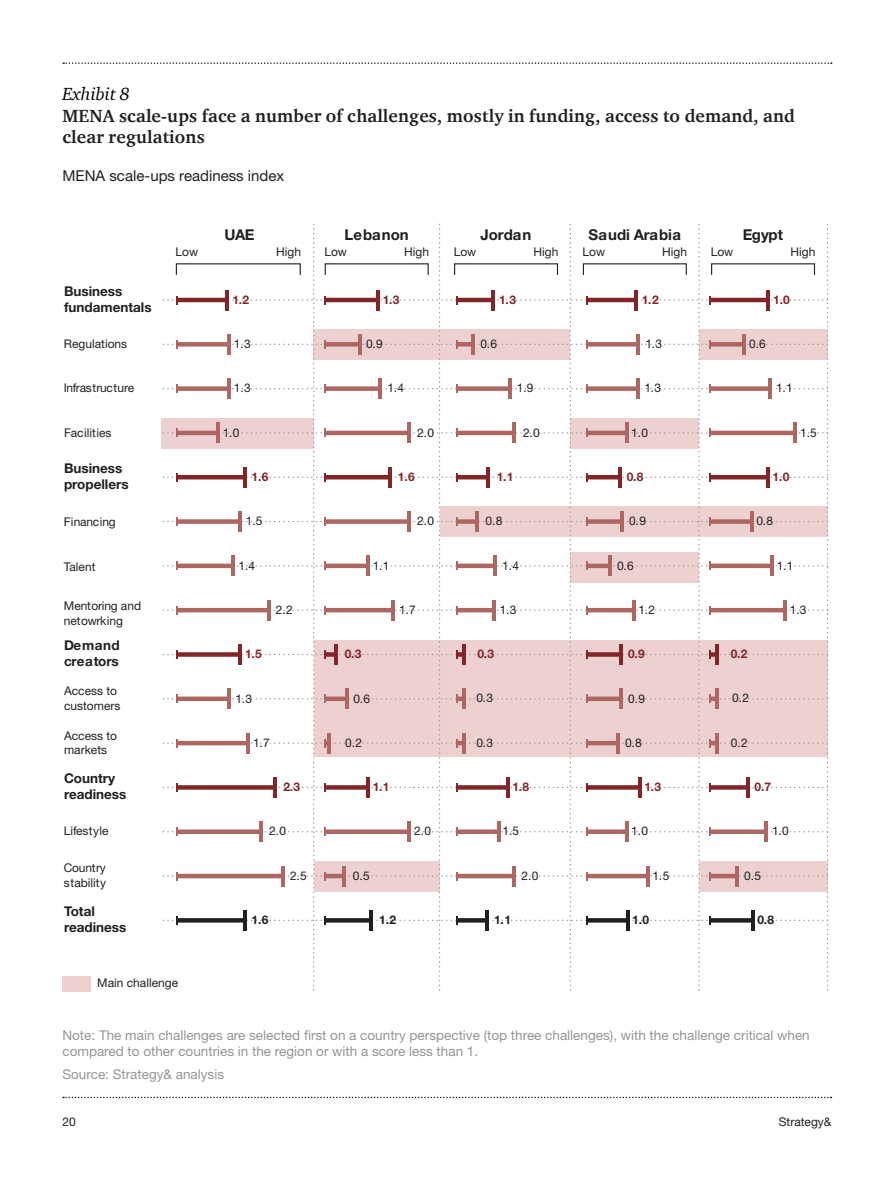
<style>
.page{position:relative;width:894px;height:1188px;background:#fff}
.page>*{position:absolute;margin:0;border:0;box-sizing:border-box;transform-origin:0 0}
.Exhibit_Title{font:700 18px/21.6px "Charter ITC Com";letter-spacing:.01em;color:#231f20}
.Exhibit_Title-2{font:italic 18px "Charter ITC Com";color:#000}
.t1{font:700 15px "Helvetica Neue LT Std";letter-spacing:.005em;color:#231f20}
.exhibit_Subtitle{font:15px "Helvetica Neue LT Std";color:#231f20}
.Source_Note{font:13.5px/16.2px "Helvetica Neue LT Std";color:#939598}
.t2{font:700 13.5px/16.2px "Helvetica Neue LT Std";color:#231f20}
.t3{font:12px/14.4px "Helvetica Neue LT Std";color:#231f20}
.t4{font:700 12px "Helvetica Neue LT Std";color:#822528}
.t5{font:700 12px "Helvetica Neue LT Std";color:#231f20}
</style>
<div class="page">
<svg style="left:63px;top:62px;width:768px;height:2px"></svg>
<svg style="left:63px;top:1097px;width:768px;height:1px"></svg>
<div style="left:62px;top:976px;width:29px;height:15px;background:#ecd1d0"></div>
<svg style="left:162px;top:223px;width:665px;height:767px"></svg>
<hr style="left:369px;top:910px;width:3px;height:21px;background:#231f20">
<p class="Exhibit_Title-2" style="left:62px;top:83px;width:69px">Exhibit 8</p>
<p class="Exhibit_Title" style="left:62px;top:105px;width:733px">MENA scale-ups face a number of challenges, mostly in funding, access to demand, and clear regulations</p>
<p class="exhibit_Subtitle" style="left:62px;top:167px;width:223px">MENA scale-ups readiness index</p>
<p class="t1" style="left:224px;top:226px;width:32px">UAE</p>
<p class="t3" style="left:175px;top:245px;width:24px">Low</p>
<p class="t3" style="left:276px;top:245px;width:26px">High</p>
<p class="t1" style="left:344px;top:226px;width:66px">Lebanon</p>
<p class="t3" style="left:324px;top:245px;width:24px">Low</p>
<p class="t3" style="left:404px;top:245px;width:26px">High</p>
<p class="t1" style="left:480px;top:226px;width:52px">Jordan</p>
<p class="t3" style="left:453px;top:245px;width:24px">Low</p>
<p class="t3" style="left:533px;top:245px;width:26px">High</p>
<p class="t1" style="left:588px;top:226px;width:94px">Saudi Arabia</p>
<p class="t3" style="left:582px;top:245px;width:24px">Low</p>
<p class="t3" style="left:662px;top:245px;width:26px">High</p>
<p class="t1" style="left:742px;top:226px;width:42px">Egypt</p>
<p class="t3" style="left:710px;top:245px;width:24px">Low</p>
<p class="t3" style="left:790px;top:245px;width:26px">High</p>
<p class="t2" style="left:64px;top:282px;width:89px">Business fundamentals</p>
<p class="t4" style="left:232px;top:292px;width:18px">1.2</p>
<p class="t4" style="left:382px;top:292px;width:18px">1.3</p>
<p class="t4" style="left:499px;top:292px;width:18px">1.3</p>
<p class="t4" style="left:641px;top:292px;width:18px">1.2</p>
<p class="t4" style="left:773px;top:292px;width:18px">1.0</p>
<p class="t3" style="left:64px;top:336px;width:65px">Regulations</p>
<p class="t3" style="left:234px;top:336px;width:18px">1.3</p>
<p class="t3" style="left:366px;top:336px;width:18px">0.9</p>
<p class="t3" style="left:480px;top:336px;width:18px">0.6</p>
<p class="t3" style="left:645px;top:336px;width:18px">1.3</p>
<p class="t3" style="left:749px;top:336px;width:18px">0.6</p>
<p class="t3" style="left:64px;top:381px;width:72px">Infrastructure</p>
<p class="t3" style="left:234px;top:381px;width:18px">1.3</p>
<p class="t3" style="left:387px;top:381px;width:18px">1.4</p>
<p class="t3" style="left:516px;top:381px;width:18px">1.9</p>
<p class="t3" style="left:644px;top:381px;width:18px">1.3</p>
<p class="t3" style="left:775px;top:381px;width:18px">1.1</p>
<p class="t3" style="left:64px;top:426px;width:49px">Facilities</p>
<p class="t3" style="left:223px;top:425px;width:18px">1.0</p>
<p class="t3" style="left:417px;top:425px;width:18px">2.0</p>
<p class="t3" style="left:523px;top:425px;width:18px">2.0</p>
<p class="t3" style="left:631px;top:425px;width:18px">1.0</p>
<p class="t3" style="left:799px;top:425px;width:18px">1.5</p>
<p class="t2" style="left:64px;top:460px;width:66px">Business propellers</p>
<p class="t4" style="left:251px;top:469px;width:18px">1.6</p>
<p class="t4" style="left:398px;top:469px;width:18px">1.6</p>
<p class="t4" style="left:496px;top:469px;width:18px">1.1</p>
<p class="t4" style="left:626px;top:469px;width:18px">0.8</p>
<p class="t4" style="left:772px;top:469px;width:18px">1.0</p>
<p class="t3" style="left:64px;top:514px;width:53px">Financing</p>
<p class="t3" style="left:246px;top:514px;width:18px">1.5</p>
<p class="t3" style="left:417px;top:514px;width:18px">2.0</p>
<p class="t3" style="left:485px;top:514px;width:18px">0.8</p>
<p class="t3" style="left:629px;top:514px;width:18px">0.9</p>
<p class="t3" style="left:756px;top:514px;width:18px">0.8</p>
<p class="t3" style="left:64px;top:559px;width:33px">Talent</p>
<p class="t3" style="left:238px;top:558px;width:18px">1.4</p>
<p class="t3" style="left:372px;top:558px;width:18px">1.1</p>
<p class="t3" style="left:502px;top:558px;width:18px">1.4</p>
<p class="t3" style="left:616px;top:558px;width:18px">0.6</p>
<p class="t3" style="left:776px;top:558px;width:18px">1.1</p>
<p class="t3" style="left:64px;top:599px;width:79px">Mentoring and netowrking</p>
<p class="t3" style="left:276px;top:602px;width:18px">2.2</p>
<p class="t3" style="left:399px;top:602px;width:18px">1.7</p>
<p class="t3" style="left:499px;top:602px;width:18px">1.3</p>
<p class="t3" style="left:638px;top:602px;width:18px">1.2</p>
<p class="t3" style="left:789px;top:602px;width:18px">1.3</p>
<p class="t2" style="left:64px;top:637px;width:57px">Demand creators</p>
<p class="t4" style="left:245px;top:646px;width:18px">1.5</p>
<p class="t4" style="left:344px;top:646px;width:18px">0.3</p>
<p class="t4" style="left:477px;top:646px;width:18px">0.3</p>
<p class="t4" style="left:628px;top:646px;width:18px">0.9</p>
<p class="t4" style="left:730px;top:646px;width:18px">0.2</p>
<p class="t3" style="left:64px;top:684px;width:58px">Access to customers</p>
<p class="t3" style="left:64px;top:728px;width:54px">Access to markets</p>
<p class="t3" style="left:235px;top:691px;width:18px">1.3</p>
<p class="t3" style="left:253px;top:735px;width:18px">1.7</p>
<p class="t3" style="left:353px;top:691px;width:18px">0.6</p>
<p class="t3" style="left:345px;top:735px;width:18px">0.2</p>
<p class="t3" style="left:476px;top:691px;width:18px">0.3</p>
<p class="t3" style="left:476px;top:735px;width:18px">0.3</p>
<p class="t3" style="left:628px;top:691px;width:18px">0.9</p>
<p class="t3" style="left:625px;top:735px;width:18px">0.8</p>
<p class="t3" style="left:732px;top:691px;width:18px">0.2</p>
<p class="t3" style="left:730px;top:735px;width:18px">0.2</p>
<p class="t2" style="left:64px;top:770px;width:64px">Country readiness</p>
<p class="t4" style="left:283px;top:779px;width:18px">2.3</p>
<p class="t4" style="left:372px;top:779px;width:18px">1.1</p>
<p class="t4" style="left:512px;top:779px;width:18px">1.8</p>
<p class="t4" style="left:644px;top:779px;width:18px">1.3</p>
<p class="t4" style="left:754px;top:779px;width:18px">0.7</p>
<p class="t3" style="left:64px;top:823px;width:46px">Lifestyle</p>
<p class="t3" style="left:269px;top:824px;width:18px">2.0</p>
<p class="t3" style="left:414px;top:824px;width:18px">2.0</p>
<p class="t3" style="left:502px;top:824px;width:18px">1.5</p>
<p class="t3" style="left:631px;top:824px;width:18px">1.0</p>
<p class="t3" style="left:771px;top:824px;width:18px">1.0</p>
<p class="t3" style="left:64px;top:861px;width:44px">Country stability</p>
<p class="t3" style="left:290px;top:868px;width:18px">2.5</p>
<p class="t3" style="left:353px;top:868px;width:18px">0.5</p>
<p class="t3" style="left:521px;top:868px;width:18px">2.0</p>
<p class="t3" style="left:652px;top:868px;width:18px">1.5</p>
<p class="t3" style="left:744px;top:868px;width:18px">0.5</p>
<p class="t2" style="left:64px;top:903px;width:64px">Total readiness</p>
<p class="t5" style="left:251px;top:912px;width:18px">1.6</p>
<p class="t5" style="left:379px;top:912px;width:18px">1.2</p>
<p class="t5" style="left:494px;top:912px;width:18px">1.1</p>
<p class="t5" style="left:632px;top:912px;width:18px">1.0</p>
<p class="t5" style="left:757px;top:912px;width:18px">0.8</p>
<p class="t3" style="left:97px;top:976px;width:82px">Main challenge</p>
<p class="Source_Note" style="left:62px;top:1027px;width:748px">Note: The main challenges are selected first on a country perspective (top three challenges), with the challenge critical when compared to other countries in the region or with a score less than 1.</p>
<p class="Source_Note" style="left:62px;top:1066px;width:163px">Source: Strategy&amp; analysis</p>
<p class="t3" style="left:62px;top:1114px;width:15px">20</p>
<p class="t3" style="left:778px;top:1114px;width:54px">Strategy&amp;</p>
</div>
